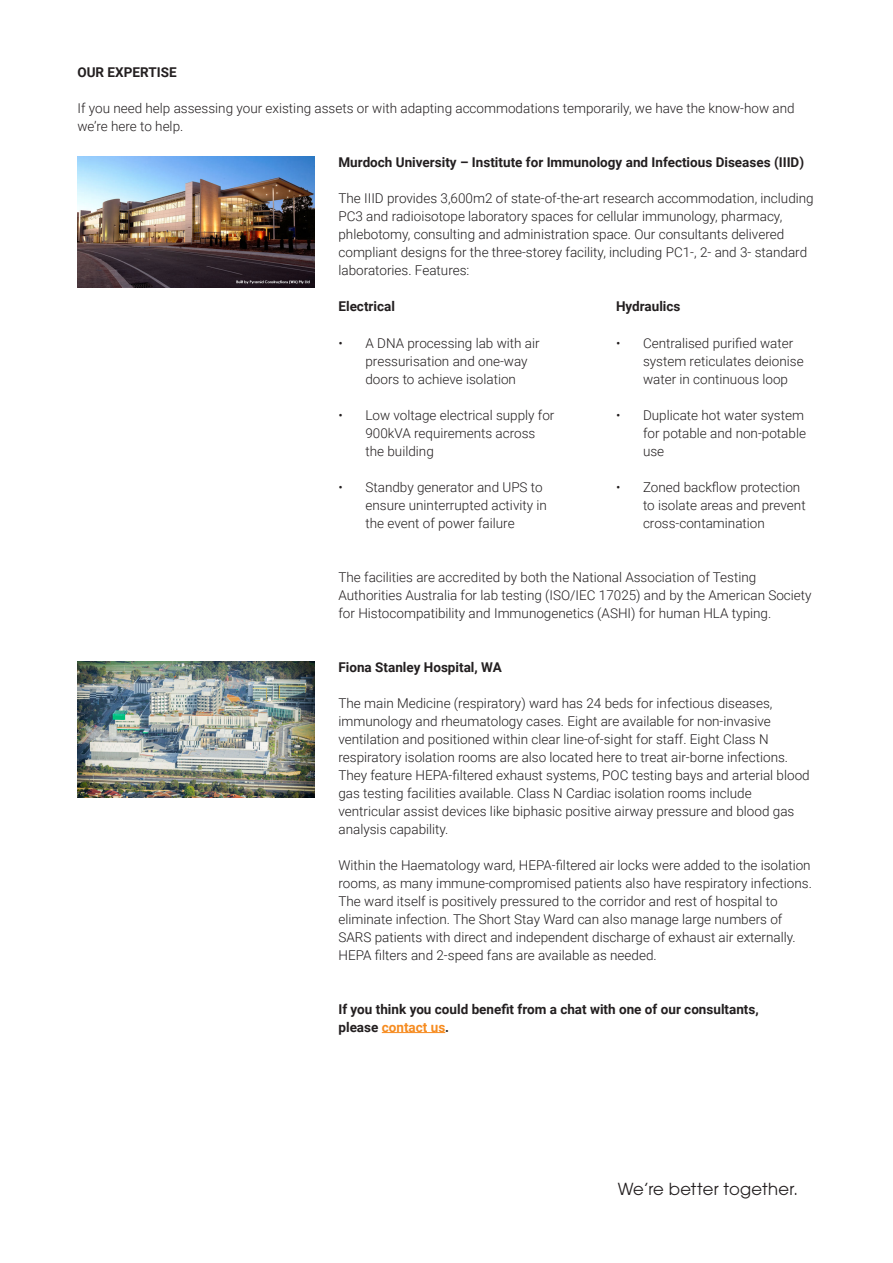
<style>
.page{position:relative;width:893px;height:1263px;background:#fff}
.page>*{position:absolute;margin:0;border:0;box-sizing:border-box;transform-origin:0 0}
.Contact_Heading_-_AG{font:16.5px "ITC Avant Garde Pro";letter-spacing:.015em;color:#231f20}
._00__Normal_-_Black{font:300 13.5px/18px "Roboto";color:#201d1e}
.Body_Copy_-_Roboto_L{font:300 13.5px/18px "Roboto";color:#231f20}
.Subhead_2_-_Roboto_B{font:700 13.5px "Roboto";color:#231f20}
.Body_Copy_-_Roboto_L-2{font:700 13.5px/18px "Roboto";color:#231f20}
.s1{color:#f68b1f}
</style>
<div class="page">
<img style="left:78px;top:661px;width:237px;height:136px">
<hr style="left:382px;top:1032px;width:63px;height:1px;background:#f68b1f">
<img style="left:78px;top:157px;width:237px;height:130px">
<p class="Subhead_2_-_Roboto_B" style="left:77px;top:63px;width:101px">OUR EXPERTISE</p>
<p class="Body_Copy_-_Roboto_L" style="left:77px;top:99px;width:719px">If you need help assessing your existing assets or with adapting accommodations temporarily, we have the know-how and we’re here to help.</p>
<p class="Subhead_2_-_Roboto_B" style="left:338px;top:153px;width:467px">Murdoch University – Institute for Immunology and Infectious Diseases (IIID)</p>
<p class="_00__Normal_-_Black" style="left:338px;top:189px;width:477px">The IIID provides 3,600m2 of state-of-the-art research accommodation, including PC3 and radioisotope laboratory spaces for cellular immunology, pharmacy, phlebotomy, consulting and administration space. Our consultants delivered compliant designs for the three-storey facility, including PC1-, 2- and 3- standard laboratories. Features:</p>
<p class="Body_Copy_-_Roboto_L-2" style="left:338px;top:297px;width:58px">Electrical</p>
<p class="Body_Copy_-_Roboto_L" style="left:365px;top:333px;width:176px;text-indent:-27px">• A DNA processing lab with air pressurisation and one-way doors to achieve isolation</p>
<p class="Body_Copy_-_Roboto_L" style="left:365px;top:405px;width:190px;text-indent:-27px">• Low voltage electrical supply for<br>900kVA requirements across the building</p>
<p class="Body_Copy_-_Roboto_L" style="left:365px;top:477px;width:183px;text-indent:-27px">• Standby generator and UPS to ensure uninterrupted activity in the event of power failure</p>
<p class="Body_Copy_-_Roboto_L-2" style="left:616px;top:297px;width:66px">Hydraulics</p>
<p class="Body_Copy_-_Roboto_L" style="left:643px;top:333px;width:162px;text-indent:-27px">• Centralised purified water system reticulates deionise water in continuous loop</p>
<p class="Body_Copy_-_Roboto_L" style="left:643px;top:405px;width:164px;text-indent:-27px">• Duplicate hot water system for potable and non-potable use</p>
<p class="Body_Copy_-_Roboto_L" style="left:643px;top:477px;width:164px;text-indent:-27px">• Zoned backflow protection to isolate areas and prevent cross-contamination</p>
<p class="Body_Copy_-_Roboto_L" style="left:338px;top:567px;width:475px">The facilities are accredited by both the National Association of Testing<br>Authorities Australia for lab testing (ISO/IEC 17025) and by the American Society for Histocompatibility and Immunogenetics (ASHI) for human HLA typing.</p>
<p class="Subhead_2_-_Roboto_B" style="left:338px;top:657px;width:165px">Fiona Stanley Hospital, WA</p>
<p class="_00__Normal_-_Black" style="left:338px;top:693px;width:473px">The main Medicine (respiratory) ward has 24 beds for infectious diseases, immunology and rheumatology cases. Eight are available for non-invasive ventilation and positioned within clear line-of-sight for staff. Eight Class N respiratory isolation rooms are also located here to treat air-borne infections.<br>They feature HEPA-filtered exhaust systems, POC testing bays and arterial blood gas testing facilities available. Class N Cardiac isolation rooms include ventricular assist devices like biphasic positive airway pressure and blood gas analysis capability.</p>
<p class="_00__Normal_-_Black" style="left:338px;top:855px;width:475px">Within the Haematology ward, HEPA-filtered air locks were added to the isolation rooms, as many immune-compromised patients also have respiratory infections.<br>The ward itself is positively pressured to the corridor and rest of hospital to eliminate infection. The Short Stay Ward can also manage large numbers of SARS patients with direct and independent discharge of exhaust air externally.<br>HEPA filters and 2-speed fans are available as needed.</p>
<p class="Body_Copy_-_Roboto_L-2" style="left:338px;top:999px;width:422px">If you think you could benefit from a chat with one of our consultants, please <span class="s1">contact us</span>.</p>
<p class="Contact_Heading_-_AG" style="left:618px;top:1179px;width:182px">We’re better together.</p>
</div>
